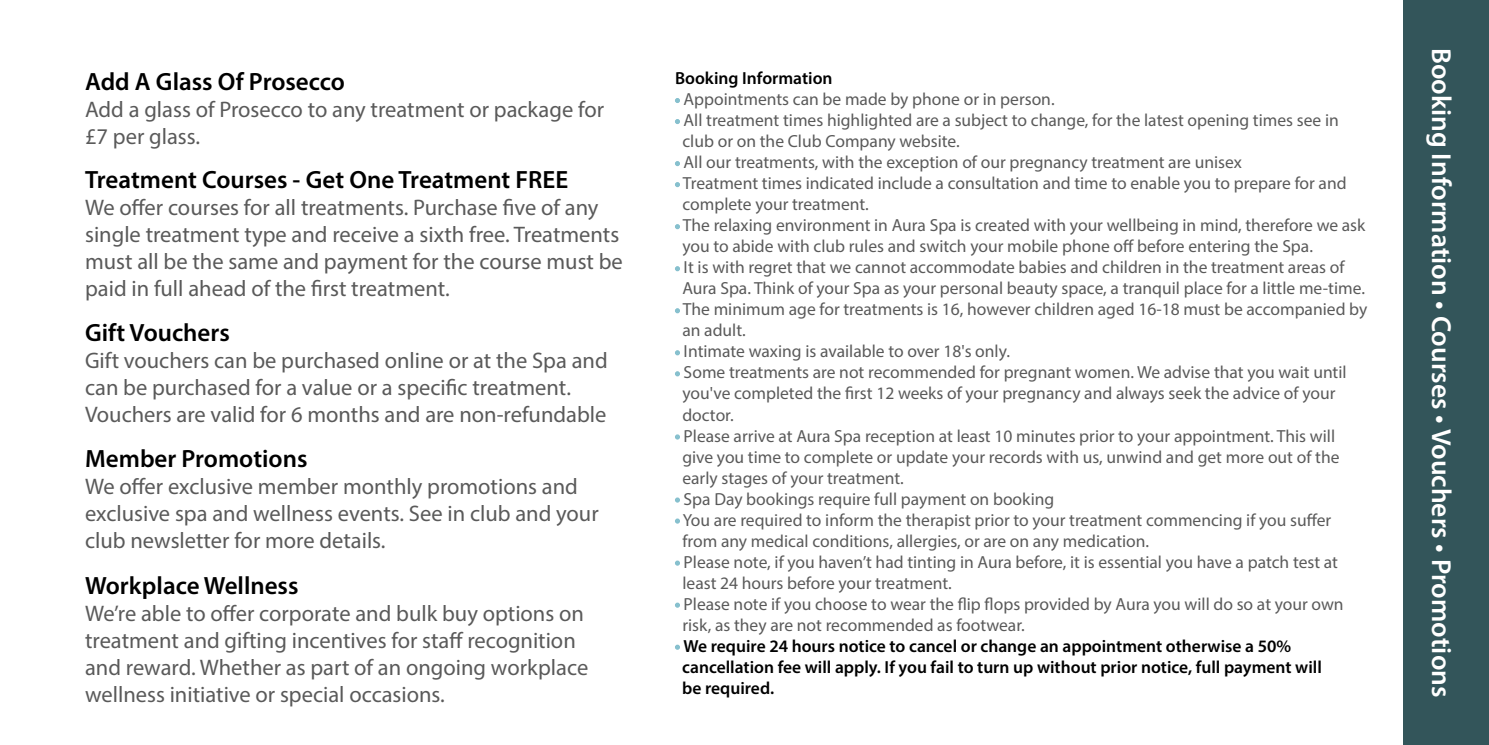
<style>
.page{position:relative;width:1489px;height:745px;background:#fff}
.page>*{position:absolute;margin:0;border:0;box-sizing:border-box;transform-origin:0 0}
.t1{font:600 27.5px "Myriad Pro";color:#fff}
.t2{font:600 25px "Myriad Pro";color:#000}
.t3{font:22.5px/27px "Myriad Pro";color:#5a5a5a}
.t4{font:17.5px/21px "Myriad Pro";color:#5a5a5a}
.t5{font:600 17.5px/21px "Myriad Pro";color:#000}
.s1{color:#86c0ce}
.s2{font-weight:400;color:#86c0ce}
</style>
<div class="page">
<div style="left:1403px;top:0;width:85px;height:744px;background:#33555a"></div>
<svg style="left:675px;top:98px;width:5px;height:5px"></svg>
<svg style="left:675px;top:119px;width:5px;height:5px"></svg>
<svg style="left:675px;top:161px;width:5px;height:5px"></svg>
<svg style="left:675px;top:182px;width:5px;height:5px"></svg>
<svg style="left:675px;top:224px;width:5px;height:5px"></svg>
<svg style="left:675px;top:266px;width:5px;height:5px"></svg>
<svg style="left:675px;top:308px;width:5px;height:5px"></svg>
<svg style="left:675px;top:350px;width:5px;height:5px"></svg>
<svg style="left:675px;top:371px;width:5px;height:5px"></svg>
<svg style="left:675px;top:434px;width:5px;height:5px"></svg>
<svg style="left:675px;top:497px;width:5px;height:5px"></svg>
<svg style="left:675px;top:518px;width:5px;height:5px"></svg>
<svg style="left:675px;top:560px;width:5px;height:5px"></svg>
<svg style="left:675px;top:602px;width:5px;height:5px"></svg>
<svg style="left:675px;top:644px;width:5px;height:5px"></svg>
<h2 class="t2" style="left:85px;top:65px;width:261px">Add A Glass Of Prosecco</h2>
<p class="t3" style="left:85px;top:95px;width:520px">Add a glass of Prosecco to any treatment or package for £7 per glass.</p>
<h2 class="t2" style="left:85px;top:163px;width:484px">Treatment Courses - Get One Treatment FREE</h2>
<p class="t3" style="left:85px;top:193px;width:539px">We offer courses for all treatments. Purchase five of any single treatment type and receive a sixth free. Treatments must all be the same and payment for the course must be paid in full ahead of the first treatment.</p>
<h2 class="t2" style="left:85px;top:316px;width:146px">Gift Vouchers</h2>
<p class="t3" style="left:85px;top:346px;width:524px">Gift vouchers can be purchased online or at the Spa and can be purchased for a value or a specific treatment.<br>Vouchers are valid for 6 months and are non-refundable</p>
<h2 class="t2" style="left:85px;top:442px;width:224px">Member Promotions</h2>
<p class="t3" style="left:85px;top:472px;width:515px">We offer exclusive member monthly promotions and exclusive spa and wellness events. See in club and your club newsletter for more details.</p>
<h2 class="t2" style="left:85px;top:568px;width:215px">Workplace Wellness</h2>
<p class="t3" style="left:85px;top:598px;width:504px">We’re able to offer corporate and bulk buy options on treatment and gifting incentives for staff recognition and reward. Whether as part of an ongoing workplace wellness initiative or special occasions.</p>
<p class="t5" style="left:675px;top:67px;width:159px">Booking Information</p>
<p class="t4" style="left:675px;top:88px;width:381px"><span class="s1">•</span> Appointments can be made by phone or in person.</p>
<p class="t4" style="left:682px;top:109px;width:658px;text-indent:-7px"><span class="s1">•</span> All treatment times highlighted are a subject to change, for the latest opening times see in club or on the Club Company website.</p>
<p class="t4" style="left:675px;top:151px;width:568px"><span class="s1">•</span> All our treatments, with the exception of our pregnancy treatment are unisex</p>
<p class="t4" style="left:682px;top:172px;width:665px;text-indent:-7px"><span class="s1">•</span> Treatment times indicated include a consultation and time to enable you to prepare for and complete your treatment.</p>
<p class="t4" style="left:682px;top:214px;width:684px;text-indent:-7px"><span class="s1">•</span> The relaxing environment in Aura Spa is created with your wellbeing in mind, therefore we ask you to abide with club rules and switch your mobile phone off before entering the Spa.</p>
<p class="t4" style="left:682px;top:256px;width:684px;text-indent:-7px"><span class="s1">•</span> It is with regret that we cannot accommodate babies and children in the treatment areas of<br>Aura Spa. Think of your Spa as your personal beauty space, a tranquil place for a little me-time.</p>
<p class="t4" style="left:682px;top:298px;width:686px;text-indent:-7px"><span class="s1">•</span> The minimum age for treatments is 16, however children aged 16-18 must be accompanied by an adult.</p>
<p class="t4" style="left:675px;top:340px;width:336px"><span class="s1">•</span> Intimate waxing is available to over 18's only.</p>
<p class="t4" style="left:682px;top:361px;width:665px;text-indent:-7px"><span class="s1">•</span> Some treatments are not recommended for pregnant women. We advise that you wait until you've completed the first 12 weeks of your pregnancy and always seek the advice of your doctor.</p>
<p class="t4" style="left:682px;top:424px;width:658px;text-indent:-7px"><span class="s1">•</span> Please arrive at Aura Spa reception at least 10 minutes prior to your appointment. This will give you time to complete or update your records with us, unwind and get more out of the early stages of your treatment.</p>
<p class="t4" style="left:675px;top:487px;width:381px"><span class="s1">•</span> Spa Day bookings require full payment on booking</p>
<p class="t4" style="left:682px;top:508px;width:650px;text-indent:-7px"><span class="s1">•</span> You are required to inform the therapist prior to your treatment commencing if you suffer from any medical conditions, allergies, or are on any medication.</p>
<p class="t4" style="left:682px;top:550px;width:657px;text-indent:-7px"><span class="s1">•</span> Please note, if you haven’t had tinting in Aura before, it is essential you have a patch test at least 24 hours before your treatment.</p>
<p class="t4" style="left:682px;top:592px;width:662px;text-indent:-7px"><span class="s1">•</span> Please note if you choose to wear the flip flops provided by Aura you will do so at your own risk, as they are not recommended as footwear.</p>
<p class="t5" style="left:682px;top:634px;width:641px;text-indent:-7px"><span class="s2">•</span> We require 24 hours notice to cancel or change an appointment otherwise a 50% cancellation fee will apply. If you fail to turn up without prior notice, full payment will be required.</p>
<h1 class="t1" style="left:1458px;top:48px;width:650px;rotate:90deg">Booking Information • Courses • Vouchers • Promotions</h1>
</div>
